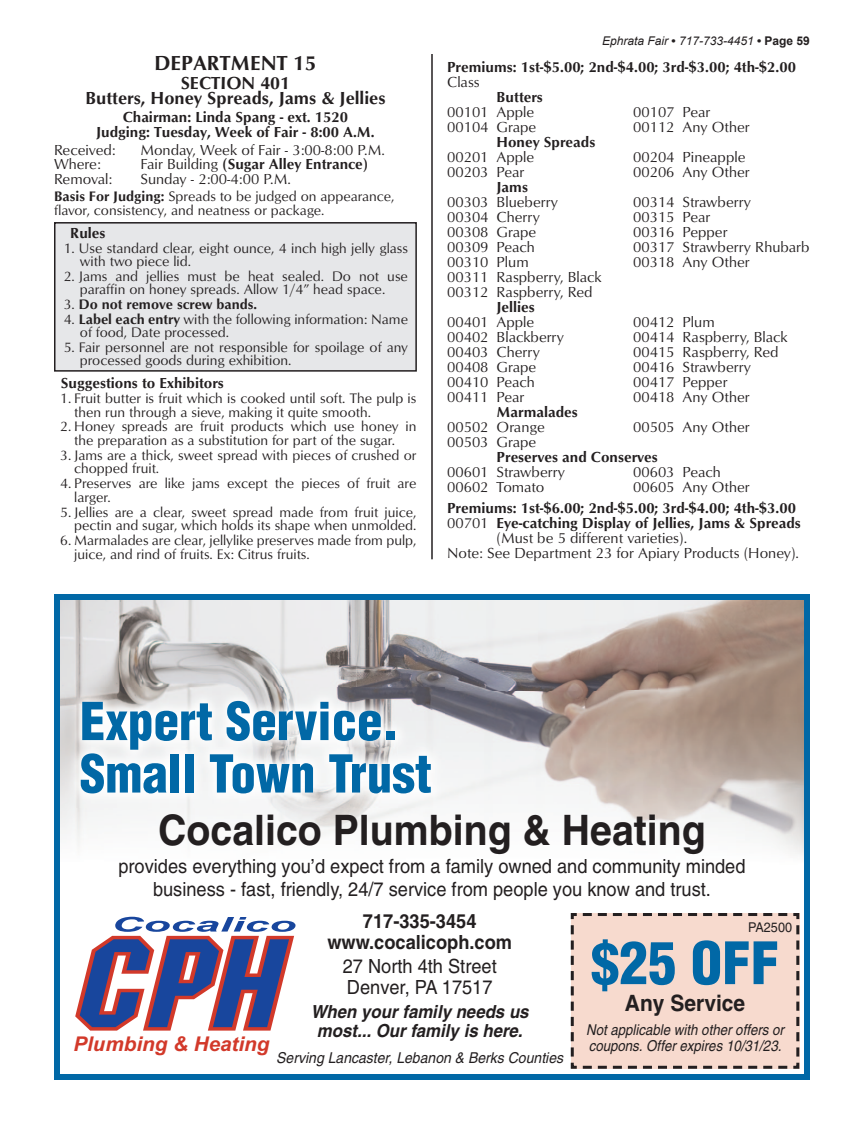
<style>
.page{position:relative;width:864px;height:1134px;background:#fff}
.page>*{position:absolute;margin:0;border:0;box-sizing:border-box;transform-origin:0 0}
.t1{font:900 condensed 57px "Helvetica";color:#0168a6}
.t2{font:900 condensed 51px/52.5px "Helvetica";color:#0168a6}
.t3{font:700 condensed 42px "Helvetica";color:#231f20;scale:1.14 1}
.t4{font:700 condensed 22.5px "Helvetica";color:#231f20;scale:1.14 1}
.department{font:21px "Optimum Bold DTC";color:#231f20}
.t5{font:italic 700 20.4px "Arial";color:#d2392a}
.t6{font:condensed 19.5px/22.5px "Helvetica";color:#231f20;text-align:center;scale:1.14 1}
.t7{font:700 condensed 19.5px/21px "Helvetica";color:#231f20;text-align:center;scale:1.14 1}
.t8{font:italic 700 condensed 18px/19.5px "Helvetica";color:#231f20;text-align:center;scale:1.14 1}
.section{font:18px "Optimum Bold DTC";color:#231f20}
.class_2{font:15px "Optimum Roman DTC";color:#231f20}
.premium{font:15px "Optimum Bold DTC";color:#231f20}
.class_2-2{font:15px "Optimum Bold DTC";color:#231f20}
.t9{font:italic condensed 15px/16.5px "Helvetica";color:#231f20;scale:1.08 1}
.class{font:15px "Optimum Roman DTC";color:#231f20}
.t10{font:italic condensed 15px "Helvetica";color:#231f20;scale:1.14 1}
.chairman{font:15px "Optimum Bold DTC";color:#231f20}
.rules{font:15px "Optimum Bold DTC";color:#231f20}
.rules_tab{font:14.25px/13.6px "Optimum Roman DTC";color:#231f20}
.premium-2{font:14.25px/13.5px "Optimum Roman DTC";color:#231f20}
.rules_tab-2{font:14.25px "Optimum Bold DTC";color:#231f20}
.t11{font:condensed 13.5px "Helvetica";color:#231f20;scale:1.14 1}
.t12{font:italic 12px "Arial";color:#231f20}
.s1{font-family:"Optimum Roman DTC"}
.s2{font-family:"Optimum Bold DTC"}
.s3{font-weight:700;font-style:normal}
</style>
<div class="page">
<div style="left:55px;top:223px;width:361px;height:148px;background:#e6e7e9"></div>
<div style="left:54px;top:222px;width:363px;height:150px;border:2px solid #231f20"></div>
<hr style="left:431px;top:54px;width:2px;height:505px;background:#231f20">
<svg style="left:54px;top:594px;width:756px;height:486px"></svg>
<p class="department" style="left:154px;top:51px;width:164px">DEPARTMENT 15</p>
<p class="section" style="left:181px;top:73px;width:111px">SECTION 401</p>
<p class="section" style="left:85px;top:88px;width:302px">Butters, Honey Spreads, Jams &amp; Jellies</p>
<p class="chairman" style="left:123px;top:108px;width:227px">Chairman: Linda Spang - ext. 1520</p>
<p class="premium" style="left:96px;top:123px;width:280px">Judging: Tuesday, Week of Fair - 8:00 A.M.</p>
<p class="class" style="left:54px;top:141px;width:63px">Received:</p>
<p class="class" style="left:140px;top:141px;width:244px">Monday, Week of Fair - 3:00-8:00 P.M.</p>
<p class="class_2" style="left:54px;top:156px;width:48px">Where:</p>
<p class="premium" style="left:140px;top:156px;width:229px"><span class="s1">Fair Building</span> (Sugar Alley Entrance)</p>
<p class="class_2" style="left:54px;top:170px;width:60px">Removal:</p>
<p class="class_2" style="left:140px;top:170px;width:150px">Sunday - 2:00-4:00 P.M.</p>
<p class="premium-2" style="left:54px;top:190px;width:342px"><span class="s2">Basis For Judging:</span> Spreads to be judged on appearance, flavor, consistency, and neatness or package.</p>
<p class="rules" style="left:70px;top:224px;width:37px">Rules</p>
<p class="rules_tab" style="left:80px;top:241px;width:330px;text-indent:-16px">1. Use standard clear, eight ounce, 4 inch high jelly glass with two piece lid.</p>
<p class="rules_tab" style="left:64px;top:269px;width:346px;text-align:center">2. Jams and jellies must be heat sealed. Do not use paraffin on honey spreads. Allow 1/4” head space.</p>
<p class="rules_tab-2" style="left:64px;top:296px;width:195px"><span class="s1">3.</span> Do not remove screw bands.</p>
<p class="rules_tab" style="left:80px;top:312px;width:330px;text-indent:-16px">4. <span class="s2">Label each entry</span> with the following information: Name of food, Date processed.</p>
<p class="rules_tab" style="left:80px;top:340px;width:330px;text-indent:-16px">5. Fair personnel are not responsible for spoilage of any processed goods during exhibition.</p>
<p class="rules" style="left:61px;top:375px;width:165px">Suggestions to Exhibitors</p>
<p class="rules_tab" style="left:74px;top:391px;width:344px;text-indent:-14px">1. Fruit butter is fruit which is cooked until soft. The pulp is then run through a sieve, making it quite smooth.</p>
<p class="rules_tab" style="left:74px;top:420px;width:344px;text-indent:-14px">2. Honey spreads are fruit products which use honey in the preparation as a substitution for part of the sugar.</p>
<p class="rules_tab" style="left:74px;top:448px;width:344px;text-indent:-14px">3. Jams are a thick, sweet spread with pieces of crushed or chopped fruit.</p>
<p class="rules_tab" style="left:74px;top:476px;width:344px;text-indent:-14px">4. Preserves are like jams except the pieces of fruit are larger.</p>
<p class="rules_tab" style="left:60px;top:505px;width:358px;text-align:right">5. Jellies are a clear, sweet spread made from fruit juice, pectin and sugar, which holds its shape when unmolded.</p>
<p class="rules_tab" style="left:74px;top:533px;width:344px;text-indent:-14px">6. Marmalades are clear, jellylike preserves made from pulp, juice, and rind of fruits. Ex: Citrus fruits.</p>
<p class="t12" style="left:602px;top:33px;width:209px">Ephrata Fair <span class="s3">•</span> 717-733-4451 <span class="s3">• Page 59</span></p>
<p class="premium" style="left:447px;top:58px;width:350px">Premiums: 1st-$5.00; 2nd-$4.00; 3rd-$3.00; 4th-$2.00</p>
<p class="class_2" style="left:447px;top:73px;width:34px">Class</p>
<p class="class_2-2" style="left:497px;top:88px;width:48px">Butters</p>
<p class="class_2" style="left:447px;top:103px;width:89px">00101 Apple</p>
<p class="class_2" style="left:633px;top:103px;width:79px">00107 Pear</p>
<p class="class_2" style="left:447px;top:118px;width:91px">00104 Grape</p>
<p class="class_2" style="left:633px;top:118px;width:118px">00112 Any Other</p>
<p class="class_2-2" style="left:497px;top:133px;width:100px">Honey Spreads</p>
<p class="class_2" style="left:447px;top:148px;width:89px">00201 Apple</p>
<p class="class_2" style="left:633px;top:148px;width:114px">00204 Pineapple</p>
<p class="class_2" style="left:447px;top:163px;width:79px">00203 Pear</p>
<p class="class_2" style="left:633px;top:163px;width:118px">00206 Any Other</p>
<p class="class_2-2" style="left:497px;top:178px;width:33px">Jams</p>
<p class="class_2" style="left:447px;top:193px;width:113px">00303 Blueberry</p>
<p class="class_2" style="left:633px;top:193px;width:120px">00314 Strawberry</p>
<p class="class_2" style="left:447px;top:208px;width:94px">00304 Cherry</p>
<p class="class_2" style="left:633px;top:208px;width:79px">00315 Pear</p>
<p class="class_2" style="left:447px;top:223px;width:91px">00308 Grape</p>
<p class="class_2" style="left:633px;top:223px;width:96px">00316 Pepper</p>
<p class="class_2" style="left:447px;top:238px;width:89px">00309 Peach</p>
<p class="class_2" style="left:633px;top:238px;width:178px">00317 Strawberry Rhubarb</p>
<p class="class_2" style="left:447px;top:253px;width:83px">00310 Plum</p>
<p class="class_2" style="left:633px;top:253px;width:118px">00318 Any Other</p>
<p class="class_2" style="left:447px;top:268px;width:156px">00311 Raspberry, Black</p>
<p class="class_2" style="left:447px;top:283px;width:147px">00312 Raspberry, Red</p>
<p class="class_2-2" style="left:497px;top:298px;width:40px">Jellies</p>
<p class="class_2" style="left:447px;top:313px;width:89px">00401 Apple</p>
<p class="class_2" style="left:633px;top:313px;width:83px">00412 Plum</p>
<p class="class_2" style="left:447px;top:328px;width:118px">00402 Blackberry</p>
<p class="class_2" style="left:633px;top:328px;width:156px">00414 Raspberry, Black</p>
<p class="class_2" style="left:447px;top:343px;width:94px">00403 Cherry</p>
<p class="class_2" style="left:633px;top:343px;width:147px">00415 Raspberry, Red</p>
<p class="class_2" style="left:447px;top:358px;width:91px">00408 Grape</p>
<p class="class_2" style="left:633px;top:358px;width:120px">00416 Strawberry</p>
<p class="class_2" style="left:447px;top:373px;width:89px">00410 Peach</p>
<p class="class_2" style="left:633px;top:373px;width:96px">00417 Pepper</p>
<p class="class_2" style="left:447px;top:388px;width:79px">00411 Pear</p>
<p class="class_2" style="left:633px;top:388px;width:118px">00418 Any Other</p>
<p class="class_2-2" style="left:497px;top:403px;width:83px">Marmalades</p>
<p class="class_2" style="left:447px;top:418px;width:99px">00502 Orange</p>
<p class="class_2" style="left:633px;top:418px;width:118px">00505 Any Other</p>
<p class="class_2" style="left:447px;top:433px;width:91px">00503 Grape</p>
<p class="class_2-2" style="left:497px;top:448px;width:163px">Preserves and Conserves</p>
<p class="class_2" style="left:447px;top:463px;width:120px">00601 Strawberry</p>
<p class="class_2" style="left:633px;top:463px;width:89px">00603 Peach</p>
<p class="class_2" style="left:447px;top:478px;width:99px">00602 Tomato</p>
<p class="class_2" style="left:633px;top:478px;width:118px">00605 Any Other</p>
<p class="premium" style="left:447px;top:499px;width:350px">Premiums: 1st-$6.00; 2nd-$5.00; 3rd-$4.00; 4th-$3.00</p>
<p class="class_2-2" style="left:447px;top:514px;width:355px"><span class="s1">00701</span> Eye-catching Display of Jellies, Jams &amp; Spreads</p>
<p class="class_2" style="left:497px;top:529px;width:190px">(Must be 5 different varieties).</p>
<p class="class_2" style="left:447px;top:544px;width:352px">Note: See Department 23 for Apiary Products (Honey).</p>
<p class="t2" style="left:80px;top:694px;width:354px">Expert Service.<br>Small Town Trust</p>
<p class="t3" style="left:158px;top:805px;width:482px">Cocalico Plumbing &amp; Heating</p>
<p class="t6" style="left:118px;top:855px;width:552px">provides everything you’d expect from a family owned and community minded business - fast, friendly, 24/7 service from people you know and trust.</p>
<p class="t7" style="left:327px;top:910px;width:164px">717-335-3454 www.cocalicoph.com</p>
<p class="t6" style="left:343px;top:956px;width:137px;line-height:21px;text-align:left">27 North 4th Street<br>Denver, PA 17517</p>
<p class="t8" style="left:311px;top:1001px;width:193px">When your family needs us most... Our family is here.</p>
<p class="t10" style="left:276px;top:1049px;width:253px">Serving Lancaster, Lebanon &amp; Berks Counties</p>
<p class="t11" style="left:748px;top:919px;width:40px">PA2500</p>
<p class="t1" style="left:591px;top:928px;width:190px">$25 OFF</p>
<p class="t4" style="left:625px;top:990px;width:107px">Any Service</p>
<p class="t9" style="left:586px;top:1021px;width:185px">Not applicable with other offers or coupons. Offer expires 10/31/23.</p>
<p class="t5" style="left:73px;top:1031px;width:198px">Plumbing &amp; Heating</p>
</div>
